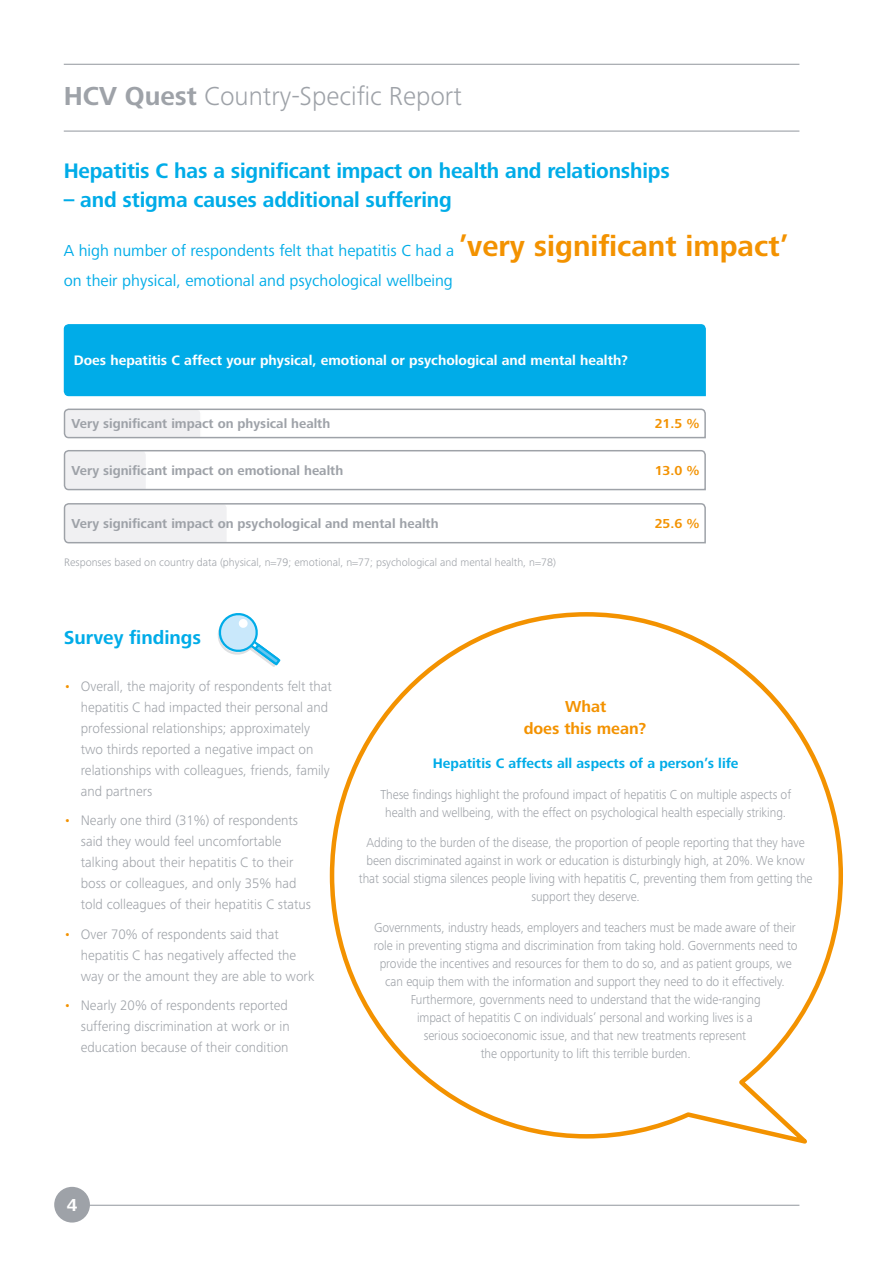
<style>
.page{position:relative;width:893px;height:1263px;background:#fff}
.page>*{position:absolute;margin:0;border:0;box-sizing:border-box;transform-origin:0 0}
.t1{font:300 27px "Frutiger Next LTW1 G";color:#9ea2a8}
.t2{font:700 21.75px "Frutiger Next LTW1 G";letter-spacing:-.01em;color:#00ace8}
.t3{font:700 19.5px "Frutiger Next LTW1 G";color:#00ace8}
.t4{font:700 18px "Frutiger Next LTW1 G";color:#fff}
.t5{font:16.5px/30px "Frutiger Next LTW1 G";color:#00ace8}
.t6{font:700 16.5px/22.5px "Frutiger Next LTW1 G";color:#f39200;text-align:center}
.t7{font:300 14.25px/21px "Frutiger Next LTW1 G";color:#9ea2a8}
.t8{font:700 14.25px "Frutiger Next LTW1 G";color:#fff}
.t9{font:700 14.25px "Frutiger Next LTW1 G";color:#00ace8}
.t10{font:300 13.5px/18px "Frutiger Next LTW1 G";letter-spacing:-.005em;color:#9ea2a8;text-align:center;scale:.93 1}
.t11{font:700 13.5px "Frutiger Next LTW1 G";color:#9ea2a8}
.t12{font:700 13.5px "Frutiger Next LTW1 G";color:#f39200}
.t13{font:300 11.25px "Frutiger Next LTW1 G";color:#9ea2a8}
.s1{font-weight:700}
.s2{font-weight:700;font-size:30px;color:#f39200}
.s3{color:#f39200}
</style>
<div class="page">
<div style="left:54px;top:1187px;width:36px;height:35px;background:#9ea2a8;border-radius:50%"></div>
<hr style="left:86px;top:1205px;width:713px;height:1px;background:#9ea2a8">
<hr style="left:64px;top:131px;width:735px;height:1px;background:#9ea2a8">
<hr style="left:64px;top:64px;width:735px;height:1px;background:#9ea2a8">
<svg style="left:329px;top:612px;width:514px;height:532px"></svg>
<svg style="left:218px;top:613px;width:63px;height:54px"></svg>
<div style="left:63px;top:324px;width:643px;height:73px;background:#00ace8"></div>
<svg style="left:63px;top:408px;width:643px;height:31px"></svg>
<svg style="left:63px;top:450px;width:643px;height:41px"></svg>
<svg style="left:63px;top:503px;width:643px;height:41px"></svg>
<h1 class="t1" style="left:64px;top:80px;width:400px"><span class="s1">HCV Quest</span> Country-Specific Report</h1>
<h2 class="t2" style="left:64px;top:159px;width:608px">Hepatitis C has a significant impact on health and relationships</h2>
<h2 class="t2" style="left:64px;top:187px;width:389px">– and stigma causes additional suffering</h2>
<p class="t5" style="left:64px;top:236px;width:726px">A high number of respondents felt that hepatitis C had a <span class="s2">’very significant impact’ </span>on their physical, emotional and psychological wellbeing</p>
<p class="t8" style="left:74px;top:352px;width:556px">Does hepatitis C affect your physical, emotional or psychological and mental health?</p>
<p class="t11" style="left:72px;top:416px;width:260px">Very significant impact on physical health</p>
<p class="t11" style="left:72px;top:462px;width:273px">Very significant impact on emotional health</p>
<p class="t11" style="left:72px;top:515px;width:368px">Very significant impact on psychological and mental health</p>
<p class="t13" style="left:64px;top:555px;width:493px">Responses based on country data (physical, n=79; emotional, n=77; psychological and mental health, n=78)</p>
<p class="t12" style="left:655px;top:416px;width:46px">21.5 %</p>
<p class="t12" style="left:655px;top:463px;width:46px">13.0 %</p>
<p class="t12" style="left:655px;top:516px;width:46px">25.6 %</p>
<h3 class="t3" style="left:64px;top:626px;width:139px">Survey findings</h3>
<p class="t7" style="left:81px;top:675px;width:253px;text-indent:-17px"><span class="s3">•</span> Overall, the majority of respondents felt that hepatitis C had impacted their personal and professional relationships; approximately two thirds reported a negative impact on relationships with colleagues, friends, family and partners</p>
<p class="t7" style="left:81px;top:810px;width:232px;text-indent:-17px"><span class="s3">•</span> Nearly one third (31%) of respondents said they would feel uncomfortable talking about their hepatitis C to their boss or colleagues, and only 35% had told colleagues of their hepatitis C status</p>
<p class="t7" style="left:81px;top:923px;width:235px;text-indent:-17px"><span class="s3">•</span> Over 70% of respondents said that hepatitis C has negatively affected the way or the amount they are able to work</p>
<p class="t7" style="left:81px;top:995px;width:210px;text-indent:-17px"><span class="s3">•</span> Nearly 20% of respondents reported suffering discrimination at work or in education because of their condition</p>
<p class="t6" style="left:524px;top:695px;width:124px">What<br>does this mean?</p>
<p class="t9" style="left:433px;top:755px;width:307px">Hepatitis C affects all aspects of a person’s life</p>
<p class="t10" style="left:380px;top:785px;width:443px">These findings highlight the profound impact of hepatitis C on multiple aspects of health and wellbeing, with the effect on psychological health especially striking.</p>
<p class="t10" style="left:359px;top:834px;width:489px">Adding to the burden of the disease, the proportion of people reporting that they have been discriminated against in work or education is disturbingly high, at 20%. We know that social stigma silences people living with hepatitis C, preventing them from getting the support they deserve.</p>
<p class="t10" style="left:374px;top:918px;width:457px">Governments, industry heads, employers and teachers must be made aware of their role in preventing stigma and discrimination from taking hold. Governments need to provide the incentives and resources for them to do so, and as patient groups, we can equip them with the information and support they need to do it effectively.<br>Furthermore, governments need to understand that the wide-ranging<br>impact of hepatitis C on individuals’ personal and working lives is a<br>serious socioeconomic issue, and that new treatments represent<br>the opportunity to lift this terrible burden.</p>
<h3 class="t4" style="left:67px;top:1194px;width:12px">4</h3>
</div>
